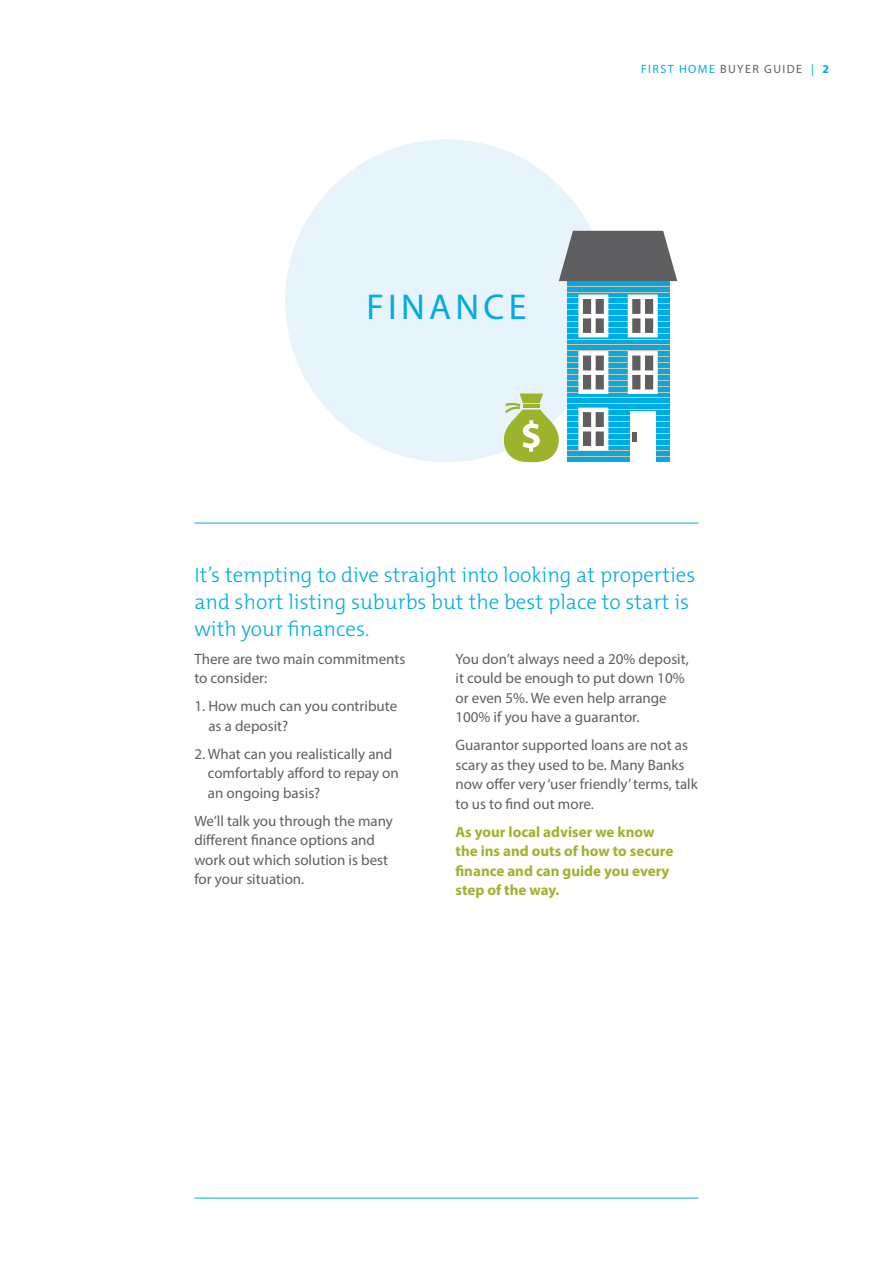
<style>
.page{position:relative;width:893px;height:1263px;background:#fff}
.page>*{position:absolute;margin:0;border:0;box-sizing:border-box;transform-origin:0 0}
.t1{font:36px "Myriad Pro";letter-spacing:.12em;color:#00abe5}
.t2{font:300 21px/27px "The Mix B3";color:#00abe5}
.t3{font:15px/19.5px "Myriad Pro";color:#5f5f62}
.t4{font:700 15px/19.5px "Myriad Pro";color:#9bb42b}
.t5{font:12px "Myriad Pro";letter-spacing:.12em;color:#00abe5}
.s1{color:#5f5f62}
.s2{font-weight:700}
</style>
<div class="page">
<div style="left:285px;top:139px;width:323px;height:323px;background:#e8f4fb;border-radius:50%"></div>
<hr style="left:194px;top:1198px;width:505px;height:1px;background:#00abe5">
<div style="left:567px;top:267px;width:102px;height:195px;background:#00abe5"></div>
<hr style="left:567px;top:286px;width:102px;height:1px;background:#d9c3a2">
<hr style="left:567px;top:292px;width:102px;height:1px;background:#d9c3a2">
<hr style="left:567px;top:298px;width:102px;height:1px;background:#d9c3a2">
<hr style="left:567px;top:304px;width:102px;height:1px;background:#d9c3a2">
<hr style="left:567px;top:310px;width:102px;height:1px;background:#d9c3a2">
<hr style="left:567px;top:315px;width:102px;height:1px;background:#d9c3a2">
<hr style="left:567px;top:321px;width:102px;height:1px;background:#d9c3a2">
<hr style="left:567px;top:327px;width:102px;height:1px;background:#d9c3a2">
<hr style="left:567px;top:333px;width:102px;height:1px;background:#d9c3a2">
<hr style="left:567px;top:339px;width:102px;height:1px;background:#d9c3a2">
<hr style="left:567px;top:345px;width:102px;height:1px;background:#d9c3a2">
<hr style="left:567px;top:351px;width:102px;height:1px;background:#d9c3a2">
<hr style="left:567px;top:357px;width:102px;height:1px;background:#d9c3a2">
<hr style="left:567px;top:362px;width:102px;height:1px;background:#d9c3a2">
<hr style="left:567px;top:368px;width:102px;height:1px;background:#d9c3a2">
<hr style="left:567px;top:374px;width:102px;height:1px;background:#d9c3a2">
<hr style="left:567px;top:380px;width:102px;height:1px;background:#d9c3a2">
<hr style="left:567px;top:386px;width:102px;height:1px;background:#d9c3a2">
<hr style="left:567px;top:392px;width:102px;height:1px;background:#d9c3a2">
<hr style="left:567px;top:398px;width:102px;height:1px;background:#d9c3a2">
<hr style="left:567px;top:404px;width:102px;height:1px;background:#d9c3a2">
<hr style="left:567px;top:410px;width:102px;height:1px;background:#d9c3a2">
<hr style="left:567px;top:415px;width:102px;height:1px;background:#d9c3a2">
<hr style="left:567px;top:421px;width:102px;height:1px;background:#d9c3a2">
<hr style="left:567px;top:427px;width:102px;height:1px;background:#d9c3a2">
<hr style="left:567px;top:433px;width:102px;height:1px;background:#d9c3a2">
<hr style="left:567px;top:439px;width:102px;height:1px;background:#d9c3a2">
<hr style="left:567px;top:445px;width:102px;height:1px;background:#d9c3a2">
<hr style="left:567px;top:451px;width:102px;height:1px;background:#d9c3a2">
<hr style="left:567px;top:457px;width:102px;height:1px;background:#d9c3a2">
<div style="left:630px;top:412px;width:25px;height:50px;background:#fff"></div>
<svg style="left:559px;top:231px;width:118px;height:50px;background:#707073"></svg>
<hr style="left:633px;top:432px;width:4px;height:10px;background:#5f5f62">
<svg style="left:628px;top:294px;width:30px;height:43px"></svg>
<svg style="left:578px;top:294px;width:30px;height:43px"></svg>
<svg style="left:628px;top:351px;width:30px;height:43px"></svg>
<svg style="left:578px;top:351px;width:30px;height:43px"></svg>
<svg style="left:578px;top:408px;width:30px;height:42px"></svg>
<hr style="left:194px;top:523px;width:505px;height:1px;background:#00abe5">
<svg style="left:504px;top:393px;width:55px;height:69px"></svg>
<h1 class="t1" style="left:366px;top:284px;width:162px">FINANCE</h1>
<p class="t5" style="left:641px;top:61px;width:190px">FIRST HOME <span class="s1">BUYER GUIDE</span> | <span class="s2">2</span></p>
<h2 class="t2" style="left:194px;top:562px;width:503px">It’s tempting to dive straight into looking at properties and short listing suburbs but the best place to start is with your finances.</h2>
<p class="t3" style="left:194px;top:649px;width:213px">There are two main commitments to consider:</p>
<p class="t3" style="left:208px;top:696px;width:190px;text-indent:-14px">1. How much can you contribute as a deposit?</p>
<p class="t3" style="left:208px;top:744px;width:192px;text-indent:-13px">2. What can you realistically and comfortably afford to repay on an ongoing basis?</p>
<p class="t3" style="left:194px;top:811px;width:200px">We’ll talk you through the many different finance options and work out which solution is best for your situation.</p>
<p class="t3" style="left:455px;top:649px;width:235px">You don’t always need a 20% deposit, it could be enough to put down 10% or even 5%. We even help arrange<br>100% if you have a guarantor.</p>
<p class="t3" style="left:455px;top:735px;width:244px">Guarantor supported loans are not as scary as they used to be. Many Banks now offer very ‘user friendly’ terms, talk to us to find out more.</p>
<p class="t4" style="left:455px;top:822px;width:219px">As your local adviser we know the ins and outs of how to secure finance and can guide you every step of the way.</p>
</div>
